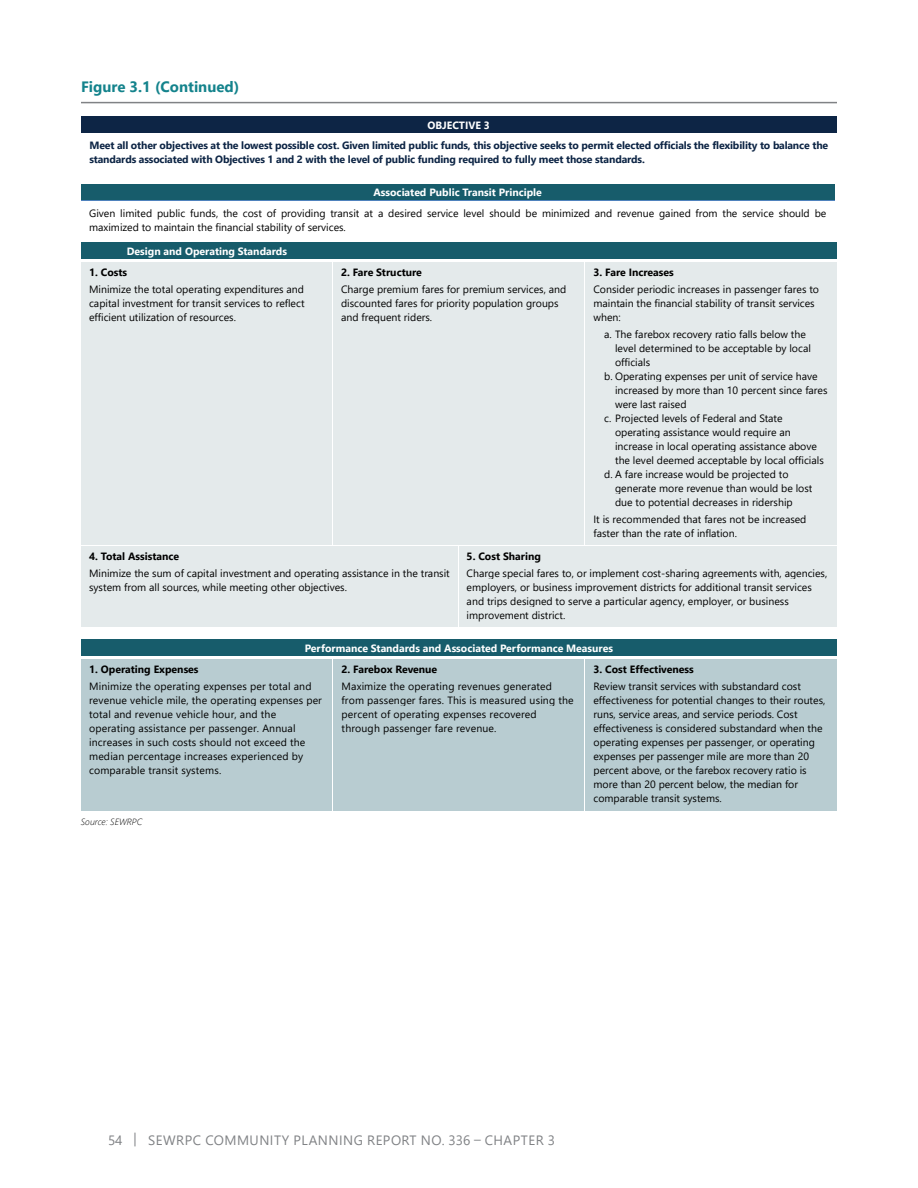
<style>
.page{position:relative;width:918px;height:1188px;background:#fff}
.page>*{position:absolute;margin:0;border:0;box-sizing:border-box;transform-origin:0 0}
.Figure_Title{font:700 15px "Segoe UI";color:#14838c}
.t1{font:13.5px "Segoe UI";letter-spacing:.035em;color:#808285}
.t2{font:10.5px/14px "Segoe UI";color:#000}
.t3{font:700 10.5px/19.6px "Segoe UI";letter-spacing:-.015em;color:#0d2545;text-align:center}
.t4{font:700 10.5px "Segoe UI";color:#fff}
.t5{font:italic 300 9px "Segoe UI";color:#000}
.s1{color:#fff}
.s2{font-weight:700;color:#fff}
.s3{font-weight:700}
</style>
<div class="page">
<hr style="left:81px;top:102px;width:756px;height:1px;background:#808285">
<div style="left:81px;top:117px;width:756px;height:16px;background:#0d2545"></div>
<div style="left:81px;top:184px;width:754px;height:16px;background:#175c6b"></div>
<hr style="left:81px;top:200px;width:754px;height:1px;background:#4f82bd">
<div style="left:81px;top:242px;width:252px;height:18px;background:#175c6b"></div>
<div style="left:333px;top:242px;width:252px;height:18px;background:#175c6b"></div>
<div style="left:585px;top:242px;width:252px;height:18px;background:#175c6b"></div>
<div style="left:81px;top:262px;width:252px;height:283px;background:#e4eaeb"></div>
<div style="left:333px;top:262px;width:252px;height:283px;background:#e4eaeb"></div>
<div style="left:585px;top:262px;width:252px;height:283px;background:#e4eaeb"></div>
<hr style="left:333px;top:262px;width:1px;height:283px;background:#fff">
<hr style="left:585px;top:262px;width:1px;height:283px;background:#fff">
<div style="left:81px;top:546px;width:377px;height:81px;background:#e4eaeb"></div>
<div style="left:459px;top:546px;width:378px;height:81px;background:#e4eaeb"></div>
<div style="left:81px;top:639px;width:756px;height:18px;background:#175c6b"></div>
<div style="left:81px;top:659px;width:252px;height:151px;background:#b8ccd1"></div>
<div style="left:333px;top:659px;width:252px;height:151px;background:#b8ccd1"></div>
<div style="left:585px;top:659px;width:252px;height:151px;background:#b8ccd1"></div>
<hr style="left:333px;top:659px;width:1px;height:151px;background:#fff">
<hr style="left:585px;top:659px;width:1px;height:151px;background:#fff">
<p class="Figure_Title" style="left:81px;top:72px;width:160px">Figure 3.1 (Continued)</p>
<p class="t3" style="left:89px;top:115px;width:740px"><span class="s1">OBJECTIVE 3<br></span>Meet all other objectives at the lowest possible cost. Given limited public funds, this objective seeks to permit elected officials the flexibility to balance the</p>
<p class="t3" style="left:89px;top:148px;width:557px">standards associated with Objectives 1 and 2 with the level of public funding required to fully meet those standards.</p>
<p class="t2" style="left:89px;top:182px;width:739px;line-height:20.4px;text-align:center"><span class="s2">Associated Public Transit Principle<br></span>Given limited public funds, the cost of providing transit at a desired service level should be minimized and revenue gained from the service should be</p>
<p class="t2" style="left:89px;top:219px;width:258px">maximized to maintain the financial stability of services.</p>
<p class="t4" style="left:127px;top:242px;width:162px">Design and Operating Standards</p>
<p class="t2" style="left:89px;top:263px;width:216px;line-height:17px"><span class="s3">1. Costs<br></span>Minimize the total operating expenditures and</p>
<p class="t2" style="left:89px;top:295px;width:217px">capital investment for transit services to reflect efficient utilization of resources.</p>
<p class="t2" style="left:341px;top:263px;width:227px;line-height:17px"><span class="s3">2. Fare Structure<br></span>Charge premium fares for premium services, and</p>
<p class="t2" style="left:341px;top:295px;width:219px">discounted fares for priority population groups and frequent riders.</p>
<p class="t2" style="left:593px;top:263px;width:227px;line-height:17px"><span class="s3">3. Fare Increases<br></span>Consider periodic increases in passenger fares to</p>
<p class="t2" style="left:593px;top:295px;width:223px">maintain the financial stability of transit services when:</p>
<p class="t2" style="left:604px;top:326px;width:203px">a. The farebox recovery ratio falls below the</p>
<p class="t2" style="left:615px;top:340px;width:197px">level determined to be acceptable by local</p>
<p class="t2" style="left:615px;top:354px;width:37px">officials</p>
<p class="t2" style="left:604px;top:368px;width:215px">b. Operating expenses per unit of service have</p>
<p class="t2" style="left:615px;top:382px;width:214px">increased by more than 10 percent since fares</p>
<p class="t2" style="left:615px;top:396px;width:73px">were last raised</p>
<p class="t2" style="left:604px;top:410px;width:180px">c. Projected levels of Federal and State</p>
<p class="t2" style="left:615px;top:424px;width:177px">operating assistance would require an</p>
<p class="t2" style="left:615px;top:438px;width:203px">increase in local operating assistance above</p>
<p class="t2" style="left:615px;top:452px;width:210px">the level deemed acceptable by local officials</p>
<p class="t2" style="left:604px;top:466px;width:186px">d. A fare increase would be projected to</p>
<p class="t2" style="left:615px;top:480px;width:199px">generate more revenue than would be lost</p>
<p class="t2" style="left:615px;top:494px;width:179px">due to potential decreases in ridership</p>
<p class="t2" style="left:593px;top:511px;width:215px">It is recommended that fares not be increased faster than the rate of inflation.</p>
<p class="t2" style="left:89px;top:547px;width:362px;line-height:17px"><span class="s3">4. Total Assistance<br></span>Minimize the sum of capital investment and operating assistance in the transit</p>
<p class="t2" style="left:89px;top:579px;width:259px">system from all sources, while meeting other objectives.</p>
<p class="t2" style="left:467px;top:547px;width:362px;line-height:17px"><span class="s3">5. Cost Sharing<br></span>Charge special fares to, or implement cost-sharing agreements with, agencies,</p>
<p class="t2" style="left:467px;top:579px;width:347px">employers, or business improvement districts for additional transit services and trips designed to serve a particular agency, employer, or business improvement district.</p>
<p class="t4" style="left:305px;top:639px;width:310px">Performance Standards and Associated Performance Measures</p>
<p class="t2" style="left:89px;top:660px;width:224px;line-height:17px"><span class="s3">1. Operating Expenses<br></span>Minimize the operating expenses per total and</p>
<p class="t2" style="left:89px;top:692px;width:234px">revenue vehicle mile, the operating expenses per total and revenue vehicle hour, and the operating assistance per passenger. Annual increases in such costs should not exceed the median percentage increases experienced by comparable transit systems.</p>
<p class="t2" style="left:593px;top:660px;width:209px;line-height:17px"><span class="s3">3. Cost Effectiveness<br></span>Review transit services with substandard cost</p>
<p class="t2" style="left:593px;top:692px;width:233px">effectiveness for potential changes to their routes, runs, service areas, and service periods. Cost effectiveness is considered substandard when the operating expenses per passenger, or operating expenses per passenger mile are more than 20 percent above, or the farebox recovery ratio is more than 20 percent below, the median for comparable transit systems.</p>
<p class="t2" style="left:342px;top:660px;width:212px;line-height:17px"><span class="s3">2. Farebox Revenue<br></span>Maximize the operating revenues generated</p>
<p class="t2" style="left:342px;top:692px;width:234px">from passenger fares. This is measured using the percent of operating expenses recovered through passenger fare revenue.</p>
<p class="t5" style="left:81px;top:813px;width:63px">Source: SEWRPC</p>
<p class="t1" style="left:108px;top:1127px;width:448px">54 | SEWRPC COMMUNITY PLANNING REPORT NO. 336 – CHAPTER 3</p>
</div>
